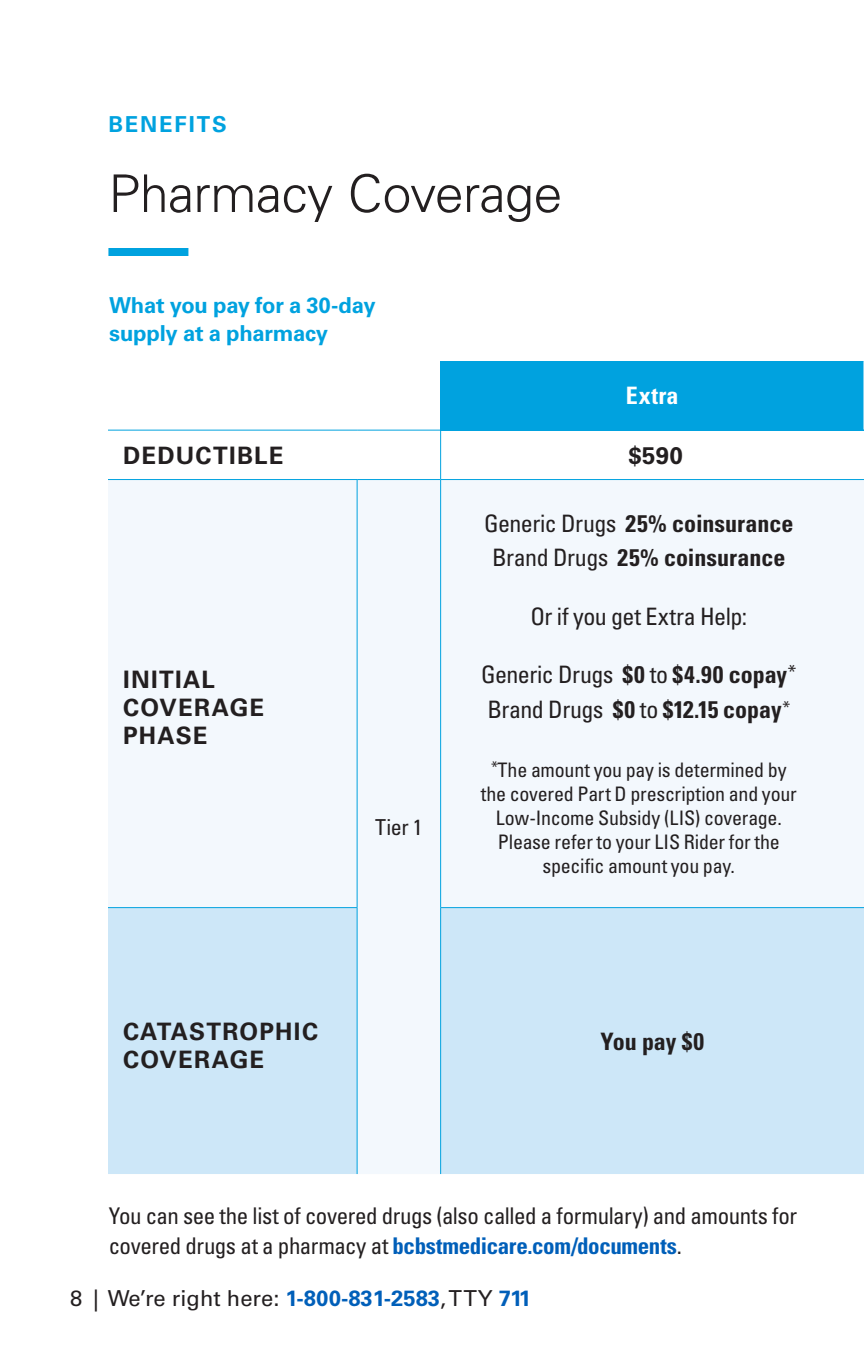
<style>
.page{position:relative;width:864px;height:1368px;background:#fff}
.page>*{position:absolute;margin:0;border:0;box-sizing:border-box;transform-origin:0 0}
.t1{font:300 52px "Univers LT Std";letter-spacing:-.01em;color:#231f20}
.t2{font:700 condensed 24px "Univers LT Std";color:#231f20}
.t3{font:700 24px/28px "Univers LT Std";letter-spacing:.05em;color:#231f20}
.t4{font:condensed 24px "Univers LT Std";letter-spacing:-.02em;color:#231f20}
.t5{font:700 condensed 24px "Univers LT Std";letter-spacing:.02em;color:#fff}
.t6{font:condensed 23px/30px "Univers LT Std";letter-spacing:-.02em;color:#231f20}
.t7{font:22px "Univers LT Std";color:#231f20}
.t8{font:700 22px/28px "Univers LT Std";letter-spacing:-.015em;color:#00a2df}
.t9{font:700 22px "Univers LT Std";letter-spacing:.085em;color:#00a2df}
.t10{font:condensed 22px "Univers LT Std";color:#231f20}
.t11{font:condensed 20px/24px "Univers LT Std";letter-spacing:-.01em;color:#231f20;text-align:center}
.s1{font-weight:400}
.s2{font-weight:700}
.s3{font-weight:700;color:#005fb9}
</style>
<div class="page">
<div style="left:441px;top:361px;width:423px;height:69px;background:#00a2df"></div>
<div style="left:108px;top:480px;width:756px;height:428px;background:#f3f8fd"></div>
<svg style="left:108px;top:908px;width:756px;height:266px;background:#d0e8f8"></svg>
<hr style="left:863px;top:361px;width:1px;height:69px;background:#fff">
<hr style="left:108px;top:430px;width:249px;height:1px;background:#00a2df">
<hr style="left:357px;top:430px;width:84px;height:1px;background:#00a2df">
<hr style="left:441px;top:430px;width:423px;height:1px;background:#00a2df">
<hr style="left:440px;top:431px;width:1px;height:48px;background:#00a2df">
<hr style="left:108px;top:479px;width:249px;height:1px;background:#00a2df">
<hr style="left:357px;top:479px;width:84px;height:1px;background:#00a2df">
<hr style="left:357px;top:480px;width:1px;height:427px;background:#00a2df">
<hr style="left:441px;top:479px;width:423px;height:1px;background:#00a2df">
<hr style="left:440px;top:480px;width:1px;height:427px;background:#00a2df">
<hr style="left:108px;top:907px;width:250px;height:1px;background:#00a2df">
<hr style="left:357px;top:908px;width:1px;height:266px;background:#00a2df">
<hr style="left:440px;top:907px;width:424px;height:1px;background:#00a2df">
<hr style="left:440px;top:908px;width:1px;height:266px;background:#00a2df">
<div style="left:108px;top:248px;width:80px;height:8px;background:#00a2df"></div>
<h2 class="t9" style="left:108px;top:111px;width:120px">BENEFITS</h2>
<h2 class="t1" style="left:108px;top:162px;width:455px">Pharmacy Coverage</h2>
<h3 class="t8" style="left:109px;top:291px;width:268px">What you pay for a 30-day supply at a pharmacy</h3>
<p class="t5" style="left:626px;top:381px;width:54px">Extra</p>
<p class="t3" style="left:123px;top:442px;width:162px">DEDUCTIBLE</p>
<p class="t3" style="left:629px;top:442px;width:56px">$590</p>
<p class="t3" style="left:123px;top:666px;width:143px">INITIAL<br>COVERAGE<br>PHASE</p>
<p class="t10" style="left:375px;top:813px;width:49px">Tier 1</p>
<p class="t2" style="left:484px;top:509px;width:311px"><span class="s1">Generic Drugs</span> 25% coinsurance</p>
<p class="t2" style="left:492px;top:543px;width:295px"><span class="s1">Brand Drugs</span> 25% coinsurance</p>
<p class="t4" style="left:530px;top:602px;width:218px">Or if you get Extra Help:</p>
<p class="t4" style="left:481px;top:660px;width:317px">Generic Drugs <span class="s2">$0</span> to <span class="s2">$4.90 copay</span><sup>*</sup></p>
<p class="t2" style="left:487px;top:694px;width:304px"><span class="s1">Brand Drugs</span> $0 <span class="s1">to</span> $12.15 copay<sup>*</sup></p>
<p class="t11" style="left:481px;top:757px;width:318px"><sup>*</sup>The amount you pay is determined by the covered Part D prescription and your Low-Income Subsidy (LIS) coverage.<br>Please refer to your LIS Rider for the specific amount you pay.</p>
<p class="t3" style="left:123px;top:1018px;width:197px">CATASTROPHIC<br>COVERAGE</p>
<p class="t2" style="left:600px;top:1026px;width:105px">You pay $0</p>
<p class="t6" style="left:109px;top:1201px;width:690px">You can see the list of covered drugs (also called a formulary) and amounts for covered drugs at a pharmacy at <span class="s3">bcbstmedicare.com/documents</span>.</p>
<p class="t7" style="left:70px;top:1285px;width:463px">8 | We’re right here: <span class="s3">1-800-831-2583</span>, TTY <span class="s3">711</span></p>
</div>
